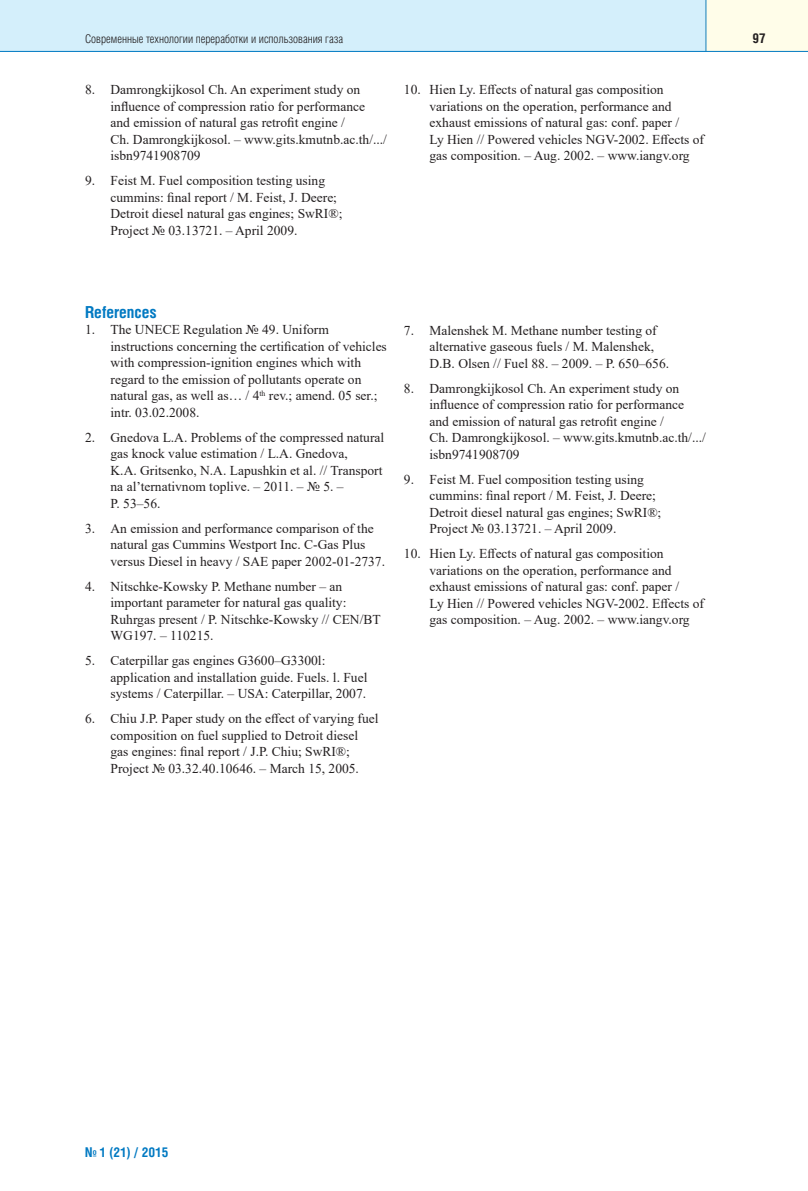
<style>
.page{position:relative;width:808px;height:1191px;background:#fff}
.page>*{position:absolute;margin:0;border:0;box-sizing:border-box;transform-origin:0 0}
.t1{font:700 16.5px "Helios Cond";color:#0079c2}
.t2{font:13.5px/16.5px "Times New Roman";color:#231f20}
.t3{font:700 13.5px "Helios Cond";color:#0079c2}
.t4{font:700 13.5px "Helios Cond";color:#231f20}
.t5{font:300 12px "Helios Cond";color:#231f20}
</style>
<div class="page">
<div style="left:0;top:0;width:706px;height:51px;background:#d4effb"></div>
<div style="left:706px;top:0;width:102px;height:51px;background:#fffde9"></div>
<hr style="left:0;top:51px;width:808px;height:1px;background:#0079c2">
<hr style="left:705px;top:0;width:1px;height:51px;background:#0079c2">
<p class="t5" style="left:85px;top:34px;width:260px">Современные технологии переработки и использования газа</p>
<p class="t4" style="left:752px;top:33px;width:15px">97</p>
<p class="t2" style="left:111px;top:82px;width:278px;text-indent:-26px">8. Damrongkijkosol Ch. An experiment study on influence of compression ratio for performance and emission of natural gas retrofit engine /<br>Ch. Damrongkijkosol. – www.gits.kmutnb.ac.th/.../ isbn9741908709</p>
<p class="t2" style="left:111px;top:173px;width:233px;text-indent:-26px">9. Feist М. Fuel composition testing using cummins: final report / М. Feist, J. Deere; Detroit diesel natural gas engines; SwRI®; Project № 03.13721. – April 2009.</p>
<p class="t2" style="left:429px;top:82px;width:276px;text-indent:-26px">10. Hien Ly. Effects of natural gas composition variations on the operation, performance and exhaust emissions of natural gas: conf. paper /<br>Ly Hien // Powered vehicles NGV-2002. Effects of gas composition. – Aug. 2002. – www.iangv.org</p>
<p class="t1" style="left:85px;top:306px;width:73px">References</p>
<p class="t2" style="left:111px;top:321px;width:278px;text-indent:-26px">1. The UNECE Regulation № 49. Uniform instructions concerning the certification of vehicles with compression-ignition engines which with regard to the emission of pollutants operate on natural gas, as well as… / 4<sup>th</sup> rev.; amend. 05 ser.; intr. 03.02.2008.</p>
<p class="t2" style="left:111px;top:429px;width:275px;text-indent:-26px">2. Gnedova L.A. Problems of the compressed natural gas knock value estimation / L.A. Gnedova,<br>K.A. Gritsenko, N.A. Lapushkin et al. // Transport na al’ternativnom toplive. – 2011. – № 5. –<br>P. 53–56.</p>
<p class="t2" style="left:111px;top:520px;width:276px;text-indent:-26px">3. An emission and performance comparison of the natural gas Cummins Westport Inc. C-Gas Plus versus Diesel in heavy / SAE paper 2002-01-2737.</p>
<p class="t2" style="left:111px;top:578px;width:272px;text-indent:-26px">4. Nitschke-Kowsky P. Мethane number – an important parameter for natural gas quality:<br>Ruhrgas present / P. Nitschke-Kowsky // CEN/BT WG197. – 110215.</p>
<p class="t2" style="left:111px;top:652px;width:258px;text-indent:-26px">5. Caterpillar gas engines G3600–G3300l: application and installation guide. Fuels. l. Fuel systems / Caterpillar. – USA: Caterpillar, 2007.</p>
<p class="t2" style="left:85px;top:710px;width:295px;text-align:center">6. Chiu J.P. Paper study on the effect of varying fuel composition on fuel supplied to Detroit diesel<br>gas engines: final report / J.P. Chiu; SwRI®;<br>Project № 03.32.40.10646. – Мarch 15, 2005.</p>
<p class="t2" style="left:429px;top:322px;width:241px;text-indent:-26px">7. Malenshek М. Мethane number testing of alternative gaseous fuels / М. Мalenshek,<br>D.B. Olsen // Fuel 88. – 2009. – P. 650–656.</p>
<p class="t2" style="left:429px;top:380px;width:278px;text-indent:-26px">8. Damrongkijkosol Ch. An experiment study on influence of compression ratio for performance and emission of natural gas retrofit engine /<br>Ch. Damrongkijkosol. – www.gits.kmutnb.ac.th/.../ isbn9741908709</p>
<p class="t2" style="left:429px;top:471px;width:233px;text-indent:-26px">9. Feist М. Fuel composition testing using cummins: final report / М. Feist, J. Deere; Detroit diesel natural gas engines; SwRI®; Project № 03.13721. – April 2009.</p>
<p class="t2" style="left:429px;top:545px;width:276px;text-indent:-26px">10. Hien Ly. Effects of natural gas composition variations on the operation, performance and exhaust emissions of natural gas: conf. paper /<br>Ly Hien // Powered vehicles NGV-2002. Effects of gas composition. – Aug. 2002. – www.iangv.org</p>
<p class="t3" style="left:85px;top:1147px;width:85px">№ 1 (21) / 2015</p>
</div>
